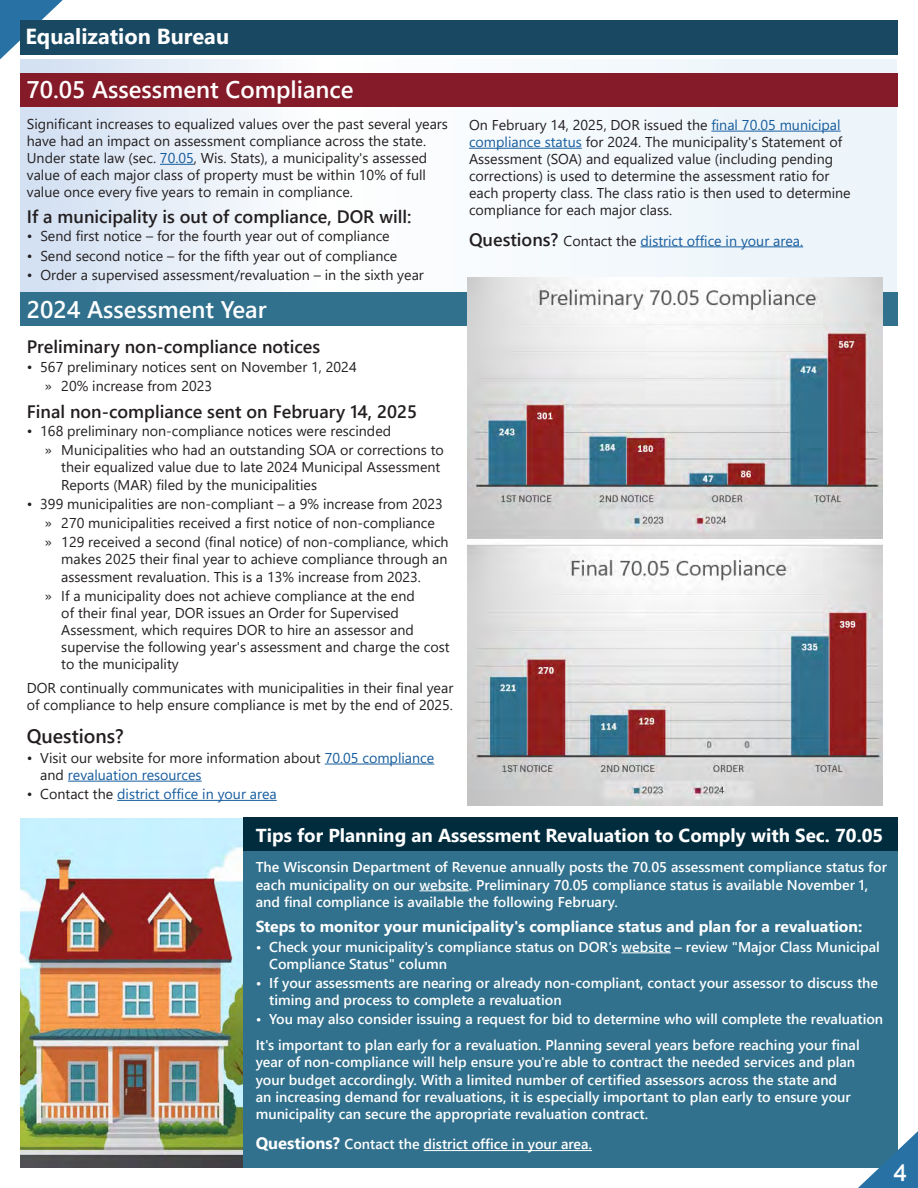
<style>
.page{position:relative;width:918px;height:1188px;background:#fff}
.page>*{position:absolute;margin:0;border:0;box-sizing:border-box;transform-origin:0 0}
.Heading_16_pt__blue{font:600 24px "Segoe UI";color:#fff}
.Heading_12_pt_black_Semii-bold{font:600 24px "Raleway";color:#fff}
.Heading_14_pt_-_white{font:700 21.75px "Segoe UI";color:#fff}
.Heading_13_pt_Black{font:600 19.5px "Segoe UI";color:#231f20}
.t1{font:700 18.75px "Segoe UI";color:#fff}
.Heading_12_pt_black_Semii-bold-2{font:600 18px "Segoe UI";color:#231f20}
.Heading_11_pt_black_Semi-bold{font:700 15.75px "Segoe UI";color:#fff}
.Bullet_list_-_black{font:600 14.25px/17.1px "Segoe UI";color:#fff}
.Heading_16_pt__blue-2{font:14.25px/17.1px "Segoe UI";color:#231f20}
.Bullet_list_2_-_black{font:14.25px/17.1px "Segoe UI";color:#231f20}
.Bullet_list_-_black-2{font:14.25px/17.1px "Segoe UI";color:#231f20}
.Heading_12_pt_black_Semii-bold-3{font:14.25px "Segoe UI";color:#175d9e}
.Bullet_list_-_black-3{font:14.25px "Segoe UI";color:#175d9e}
.s1{color:#175d9e}
.s2{color:#231f20}
.s3{font-weight:600;font-size:18px;color:#231f20}
.s4{font-weight:700;font-size:16.5px}
</style>
<div class="page">
<img style="left:20px;top:818px;width:223px;height:350px">
<div style="left:243px;top:818px;width:655px;height:350px;background:#31718d"></div>
<svg style="left:0;top:0;width:63px;height:59px"></svg>
<svg style="left:20px;top:59px;width:876px;height:234px"></svg>
<svg style="left:858px;top:1131px;width:60px;height:57px"></svg>
<div style="left:20px;top:73px;width:878px;height:33px;background:#851a29"></div>
<div style="left:20px;top:293px;width:878px;height:33px;background:#31718d"></div>
<hr style="left:325px;top:764px;width:109px;height:1px;background:#175d9e">
<hr style="left:68px;top:781px;width:134px;height:1px;background:#175d9e">
<hr style="left:117px;top:800px;width:160px;height:1px;background:#175d9e">
<hr style="left:160px;top:164px;width:34px;height:1px;background:#175d9e">
<hr style="left:711px;top:131px;width:130px;height:1px;background:#175d9e">
<hr style="left:469px;top:148px;width:113px;height:1px;background:#175d9e">
<hr style="left:641px;top:246px;width:162px;height:1px;background:#175d9e">
<img style="left:468px;top:278px;width:415px;height:527px">
<div style="left:243px;top:818px;width:655px;height:33px;background:#002c3d"></div>
<hr style="left:419px;top:890px;width:50px;height:1px;background:#fff">
<hr style="left:622px;top:952px;width:49px;height:1px;background:#fff">
<hr style="left:424px;top:1150px;width:168px;height:1px;background:#fff">
<div style="left:20px;top:20px;width:878px;height:35px;background:#184862"></div>
<p class="Heading_14_pt_-_white" style="left:25px;top:16px;width:205px">Equalization Bureau</p>
<p class="Heading_16_pt__blue" style="left:27px;top:67px;width:328px">70.05 Assessment Compliance</p>
<p class="Heading_16_pt__blue-2" style="left:27px;top:114px;width:423px">Significant increases to equalized values over the past several years have had an impact on assessment compliance across the state.<br>Under state law (sec. <span class="s1">70.05</span>, Wis. Stats), a municipality's assessed value of each major class of property must be within 10% of full value once every five years to remain in compliance.</p>
<p class="Heading_12_pt_black_Semii-bold-2" style="left:27px;top:200px;width:386px">If a municipality is out of compliance, DOR will:</p>
<p class="Bullet_list_-_black-2" style="left:27px;top:227px;width:364px">• Send first notice – for the fourth year out of compliance</p>
<p class="Bullet_list_-_black-2" style="left:27px;top:246px;width:372px">• Send second notice – for the fifth year out of compliance</p>
<p class="Bullet_list_-_black-2" style="left:27px;top:265px;width:399px">• Order a supervised assessment/revaluation – in the sixth year</p>
<p class="Heading_16_pt__blue" style="left:27px;top:287px;width:241px">2024 Assessment Year</p>
<p class="Heading_12_pt_black_Semii-bold-2" style="left:27px;top:330px;width:295px">Preliminary non-compliance notices</p>
<p class="Bullet_list_-_black-2" style="left:27px;top:357px;width:331px">• 567 preliminary notices sent on November 1, 2024</p>
<p class="Bullet_list_2_-_black" style="left:45px;top:376px;width:169px">» 20% increase from 2023</p>
<p class="Heading_12_pt_black_Semii-bold-2" style="left:27px;top:395px;width:392px">Final non-compliance sent on February 14, 2025</p>
<p class="Bullet_list_-_black-2" style="left:27px;top:421px;width:366px">• 168 preliminary non-compliance notices were rescinded</p>
<p class="Bullet_list_2_-_black" style="left:61px;top:440px;width:384px;text-indent:-17px">» Municipalities who had an outstanding SOA or corrections to their equalized value due to late 2024 Municipal Assessment<br>Reports (MAR) filed by the municipalities</p>
<p class="Bullet_list_-_black-2" style="left:27px;top:494px;width:418px">• 399 municipalities are non-compliant – a 9% increase from 2023</p>
<p class="Bullet_list_2_-_black" style="left:45px;top:513px;width:392px">» 270 municipalities received a first notice of non-compliance</p>
<p class="Bullet_list_2_-_black" style="left:61px;top:532px;width:389px;text-align:justify;text-indent:-17px">» 129 received a second (final notice) of non-compliance, which makes 2025 their final year to achieve compliance through an assessment revaluation. This is a 13% increase from 2023.</p>
<p class="Bullet_list_2_-_black" style="left:61px;top:586px;width:390px;text-indent:-17px">» If a municipality does not achieve compliance at the end<br>of their final year, DOR issues an Order for Supervised Assessment, which requires DOR to hire an assessor and supervise the following year's assessment and charge the cost to the municipality</p>
<p class="Heading_16_pt__blue-2" style="left:27px;top:678px;width:428px">DOR continually communicates with municipalities in their final year of compliance to help ensure compliance is met by the end of 2025.</p>
<p class="Heading_13_pt_Black" style="left:27px;top:718px;width:99px">Questions?</p>
<p class="Bullet_list_-_black-2" style="left:40px;top:748px;width:395px;text-indent:-14px">• Visit our website for more information about <span class="s1">70.05 compliance </span>and <span class="s1">revaluation resources</span></p>
<p class="Bullet_list_-_black-3" style="left:27px;top:781px;width:251px"><span class="s2">• Contact the</span> district office in your area</p>
<p class="Heading_16_pt__blue-2" style="left:469px;top:115px;width:383px">On February 14, 2025, DOR issued the <span class="s1">final 70.05 municipal compliance status</span> for 2024. The municipality's Statement of Assessment (SOA) and equalized value (including pending corrections) is used to determine the assessment ratio for each property class. The class ratio is then used to determine compliance for each major class.</p>
<p class="Heading_12_pt_black_Semii-bold-3" style="left:469px;top:227px;width:336px"><span class="s3">Questions?</span> <span class="s2">Contact the</span> district office in your area.</p>
<p class="t1" style="left:256px;top:818px;width:629px">Tips for Planning an Assessment Revaluation to Comply with Sec. 70.05</p>
<p class="Bullet_list_-_black" style="left:256px;top:858px;width:633px">The Wisconsin Department of Revenue annually posts the 70.05 assessment compliance status for each municipality on our website. Preliminary 70.05 compliance status is available November 1, and final compliance is available the following February.</p>
<p class="Heading_11_pt_black_Semi-bold" style="left:256px;top:912px;width:608px">Steps to monitor your municipality's compliance status and plan for a revaluation:</p>
<p class="Bullet_list_-_black" style="left:269px;top:937px;width:612px;text-indent:-14px">• Check your municipality's compliance status on DOR's website – review "Major Class Municipal<br>Compliance Status" column</p>
<p class="Bullet_list_-_black" style="left:269px;top:973px;width:610px;text-indent:-14px">• If your assessments are nearing or already non-compliant, contact your assessor to discuss the timing and process to complete a revaluation</p>
<p class="Bullet_list_-_black" style="left:256px;top:1010px;width:629px">• You may also consider issuing a request for bid to determine who will complete the revaluation</p>
<p class="Bullet_list_-_black" style="left:256px;top:1036px;width:605px">It's important to plan early for a revaluation. Planning several years before reaching your final year of non-compliance will help ensure you're able to contract the needed services and plan your budget accordingly. With a limited number of certified assessors across the state and<br>an increasing demand for revaluations, it is especially important to plan early to ensure your municipality can secure the appropriate revaluation contract.</p>
<p class="Bullet_list_-_black" style="left:256px;top:1135px;width:338px"><span class="s4">Questions?</span> Contact the district office in your area.</p>
<p class="Heading_12_pt_black_Semii-bold" style="left:894px;top:1152px;width:15px">4</p>
<p class="Heading_12_pt_black_Semii-bold" style="left:894px;top:1156px;width:15px">4</p>
</div>
